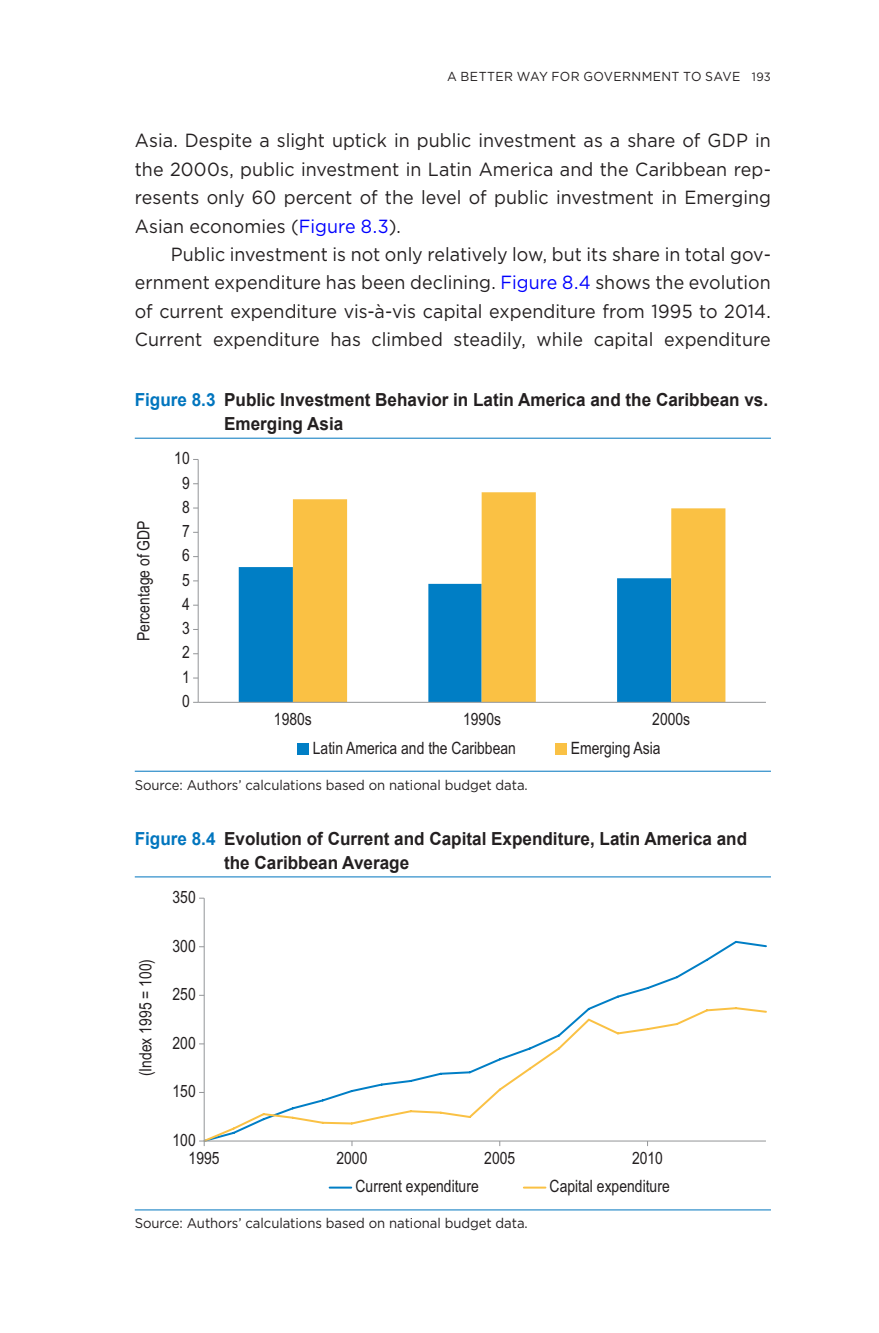
<style>
.page{position:relative;width:879px;height:1333px;background:#fff}
.page>*{position:absolute;margin:0;border:0;box-sizing:border-box;transform-origin:0 0}
.t1{font:19px/28.4px "Pkfrbr Hhhhbh Gotham";letter-spacing:.005em;color:#231f20;text-align:justify;scale:.94 1}
.t2{font:700 18px/24px "Sgggtk Vmwpgh Arial";color:#231f20;scale:.95 1}
.t3{font:17px "Kmgbyw Xynqbj Arial Narrow";color:#231f20}
.t4{font:17px/24.2px "Ykkkmw Sgmwtc Arial Narrow";color:#231f20}
.t5{font:14px "Pkfrbr Hhhhbh Gotham";letter-spacing:-.005em;color:#231f20;scale:.94 1}
.t6{font:13px "Pkfrbr Hhhhbh Gotham";letter-spacing:.025em;color:#231f20;scale:.95 1}
.s1{font-size:12px}
.s2{color:#00f}
.s3{color:#0075be}
</style>
<div class="page">
<hr style="left:135px;top:437px;width:636px;height:1px;background:#0075be">
<hr style="left:135px;top:770px;width:636px;height:1px;background:#0075be">
<div style="left:239px;top:567px;width:54px;height:134px;background:#007ec5"></div>
<svg style="left:293px;top:492px;width:432px;height:209px"></svg>
<hr style="left:198px;top:459px;width:1px;height:243px;background:#939598">
<hr style="left:198px;top:701px;width:568px;height:1px;background:#939598">
<div style="left:555px;top:743px;width:12px;height:11px;background:#fac144"></div>
<div style="left:297px;top:743px;width:12px;height:11px;background:#007ec5"></div>
<hr style="left:135px;top:876px;width:636px;height:1px;background:#0075be">
<hr style="left:135px;top:1209px;width:636px;height:1px;background:#0075be">
<svg style="left:202px;top:939px;width:565px;height:66px"></svg>
<svg style="left:202px;top:1005px;width:565px;height:138px"></svg>
<hr style="left:204px;top:898px;width:1px;height:242px;background:#939598">
<hr style="left:204px;top:1140px;width:562px;height:1px;background:#939598">
<hr style="left:330px;top:1186px;width:21px;height:2px;background:#007ec5">
<hr style="left:524px;top:1186px;width:21px;height:2px;background:#fac144">
<svg style="left:199px;top:1140px;width:6px;height:5px"></svg>
<p class="t6" style="left:447px;top:68px;width:342px">A BETTER WAY FOR GOVERNMENT TO SAVE <span class="s1">193</span></p>
<p class="t1" style="left:135px;top:126px;width:678px">Asia. Despite a slight uptick in public investment as a share of GDP in the 2000s, public investment in Latin America and the Caribbean rep&shy;resents only 60 percent of the level of public investment in Emerging Asian economies (<span class="s2">Figure 8.3</span>).</p>
<p class="t1" style="left:135px;top:239px;width:678px;text-indent:36px">Public investment is not only relatively low, but its share in total gov&shy;ernment expenditure has been declining. <span class="s2">Figure 8.4</span> shows the evolution of current expenditure vis-à-vis capital expenditure from 1995 to 2014.<br>Current expenditure has climbed steadily, while capital expenditure</p>
<p class="t2" style="left:224px;top:388px;width:574px;text-indent:-89px"><span class="s3">Figure 8.3</span> Public Investment Behavior in Latin America and the Caribbean vs.<br>Emerging Asia</p>
<p class="t4" style="left:174px;top:445px;width:17px">10</p>
<p class="t4" style="left:131px;top:641px;width:122px;rotate:-90deg">Percentage of GDP</p>
<p class="t4" style="left:182px;top:470px;width:9px">9<br>8</p>
<p class="t4" style="left:182px;top:518px;width:9px">7</p>
<p class="t4" style="left:182px;top:542px;width:9px">6</p>
<p class="t4" style="left:182px;top:567px;width:9px">5</p>
<p class="t4" style="left:182px;top:591px;width:9px">4</p>
<p class="t4" style="left:182px;top:615px;width:9px">3</p>
<p class="t4" style="left:182px;top:639px;width:9px">2</p>
<p class="t4" style="left:182px;top:664px;width:9px">1</p>
<p class="t4" style="left:182px;top:688px;width:9px">0</p>
<p class="t4" style="left:274px;top:706px;width:39px">1980s</p>
<p class="t4" style="left:463px;top:706px;width:39px">1990s</p>
<p class="t4" style="left:652px;top:706px;width:39px">2000s</p>
<p class="t4" style="left:313px;top:735px;width:205px">Latin America and the Caribbean</p>
<p class="t4" style="left:571px;top:735px;width:91px">Emerging Asia</p>
<p class="t5" style="left:135px;top:775px;width:419px">Source: Authors’ calculations based on national budget data.</p>
<p class="t2" style="left:224px;top:827px;width:552px;text-indent:-89px"><span class="s3">Figure 8.4</span> Evolution of Current and Capital Expenditure, Latin America and the Caribbean Average</p>
<p class="t3" style="left:172px;top:884px;width:25px">350</p>
<p class="t3" style="left:133px;top:1076px;width:119px;rotate:-90deg">(Index 1995 = 100)</p>
<p class="t3" style="left:172px;top:933px;width:25px">300</p>
<p class="t3" style="left:172px;top:981px;width:25px">250</p>
<p class="t3" style="left:172px;top:1030px;width:25px">200</p>
<p class="t3" style="left:172px;top:1078px;width:25px">150</p>
<p class="t3" style="left:172px;top:1127px;width:25px">100</p>
<p class="t3" style="left:189px;top:1145px;width:33px">1995</p>
<p class="t3" style="left:336px;top:1145px;width:33px">2000</p>
<p class="t3" style="left:484px;top:1145px;width:33px">2005</p>
<p class="t3" style="left:632px;top:1145px;width:33px">2010</p>
<p class="t3" style="left:355px;top:1173px;width:125px">Current expenditure</p>
<p class="t3" style="left:549px;top:1173px;width:122px">Capital expenditure</p>
<p class="t5" style="left:135px;top:1214px;width:419px">Source: Authors’ calculations based on national budget data.</p>
</div>
